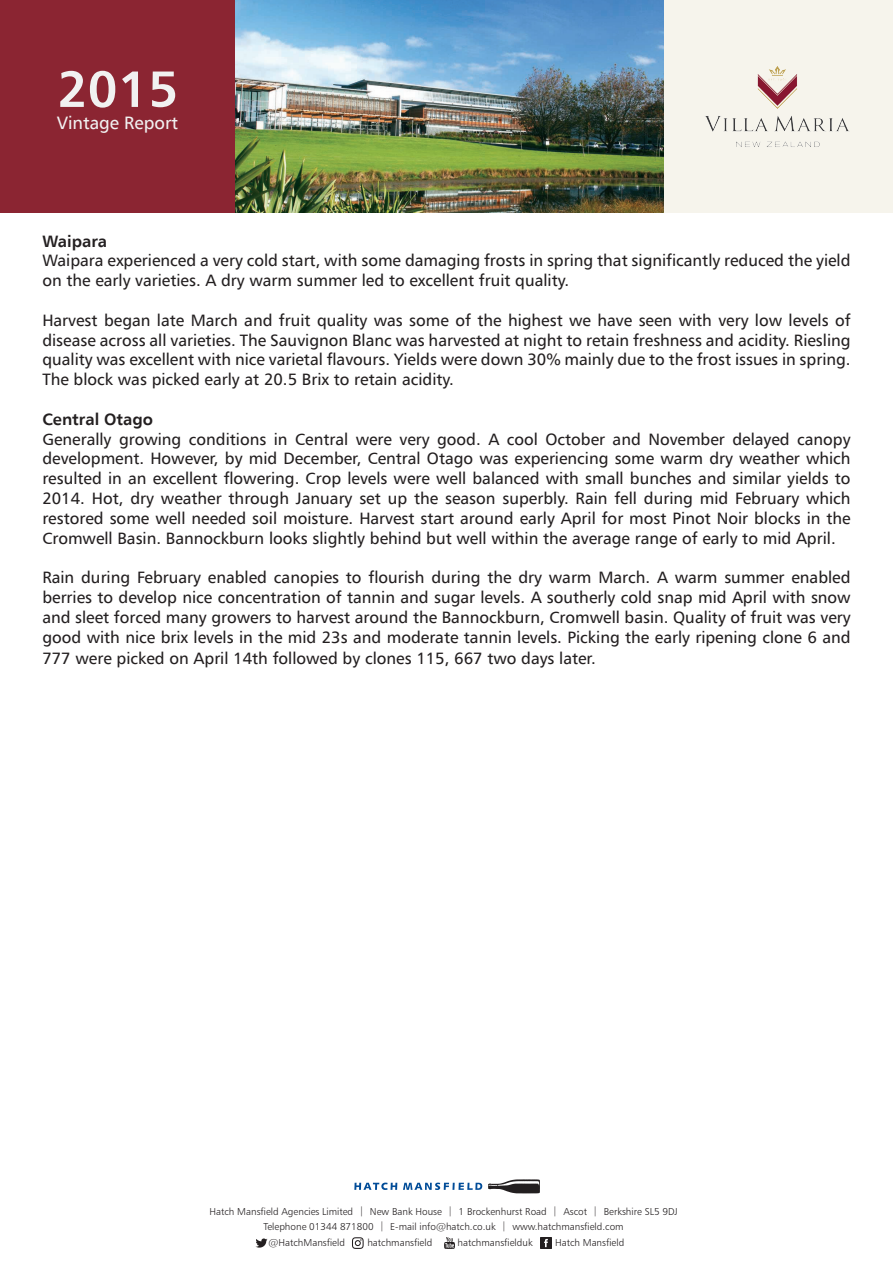
<style>
.page{position:relative;width:893px;height:1263px;background:#fff}
.page>*{position:absolute;margin:0;border:0;box-sizing:border-box;transform-origin:0 0}
.t1{font:700 51px "Humanist 777 BT";color:#f1f1f1}
.t2{font:18px "Humanist 777 BT";color:#f1f1f1}
.t3{font:16.5px/19.8px "Humanist 777 BT";color:#231f20;text-align:justify}
.t4{font:700 16.5px "Humanist 777 BT";color:#231f20}
.t5{font:10.05px/14.7px "Humanist 777 BT Light B";color:#231f20;text-align:center}
</style>
<div class="page">
<div style="left:0;top:0;width:236px;height:212px;background:#8b2532"></div>
<div style="left:664px;top:0;width:229px;height:212px;background:#f6f4ec"></div>
<img style="left:235px;top:1px;width:429px;height:211px">
<svg style="left:488px;top:1179px;width:52px;height:14px"></svg>
<svg style="left:403px;top:1182px;width:79px;height:8px"></svg>
<svg style="left:354px;top:1182px;width:43px;height:8px"></svg>
<svg style="left:256px;top:1238px;width:11px;height:10px"></svg>
<svg style="left:352px;top:1237px;width:12px;height:12px"></svg>
<svg style="left:444px;top:1237px;width:11px;height:12px"></svg>
<svg style="left:540px;top:1237px;width:12px;height:12px"></svg>
<img style="left:705px;top:66px;width:145px;height:81px">
<p class="t1" style="left:57px;top:57px;width:122px">2015</p>
<p class="t2" style="left:57px;top:111px;width:123px">Vintage Report</p>
<p class="t4" style="left:42px;top:230px;width:66px">Waipara</p>
<p class="t3" style="left:42px;top:250px;width:810px">Waipara experienced a very cold start, with some damaging frosts in spring that significantly reduced the yield on the early varieties. A dry warm summer led to excellent fruit quality.</p>
<p class="t3" style="left:42px;top:310px;width:810px">Harvest began late March and fruit quality was some of the highest we have seen with very low levels of disease across all varieties. The Sauvignon Blanc was harvested at night to retain freshness and acidity. Riesling quality was excellent with nice varietal flavours. Yields were down 30% mainly due to the frost issues in spring.<br>The block was picked early at 20.5 Brix to retain acidity.</p>
<p class="t4" style="left:42px;top:409px;width:112px">Central Otago</p>
<p class="t3" style="left:42px;top:429px;width:810px">Generally growing conditions in Central were very good. A cool October and November delayed canopy development. However, by mid December, Central Otago was experiencing some warm dry weather which resulted in an excellent flowering. Crop levels were well balanced with small bunches and similar yields to 2014. Hot, dry weather through January set up the season superbly. Rain fell during mid February which restored some well needed soil moisture. Harvest start around early April for most Pinot Noir blocks in the Cromwell Basin. Bannockburn looks slightly behind but well within the average range of early to mid April.</p>
<p class="t3" style="left:42px;top:567px;width:810px">Rain during February enabled canopies to flourish during the dry warm March. A warm summer enabled berries to develop nice concentration of tannin and sugar levels. A southerly cold snap mid April with snow and sleet forced many growers to harvest around the Bannockburn, Cromwell basin. Quality of fruit was very good with nice brix levels in the mid 23s and moderate tannin levels. Picking the early ripening clone 6 and</p>
<p class="t3" style="left:42px;top:648px;width:555px">777 were picked on April 14th followed by clones 115, 667 two days later.</p>
<p class="t5" style="left:209px;top:1204px;width:470px">Hatch Mansfield Agencies Limited | New Bank House | 1 Brockenhurst Road | Ascot | Berkshire SL5 9DJ<br>Telephone 01344 871800 | E-mail info@hatch.co.uk | www.hatchmansfield.com</p>
<p class="t5" style="left:269px;top:1235px;width:78px">@HatchMansfield</p>
<p class="t5" style="left:367px;top:1235px;width:66px">hatchmansfield</p>
<p class="t5" style="left:457px;top:1235px;width:77px">hatchmansfielduk</p>
<p class="t5" style="left:555px;top:1235px;width:71px">Hatch Mansfield</p>
</div>
